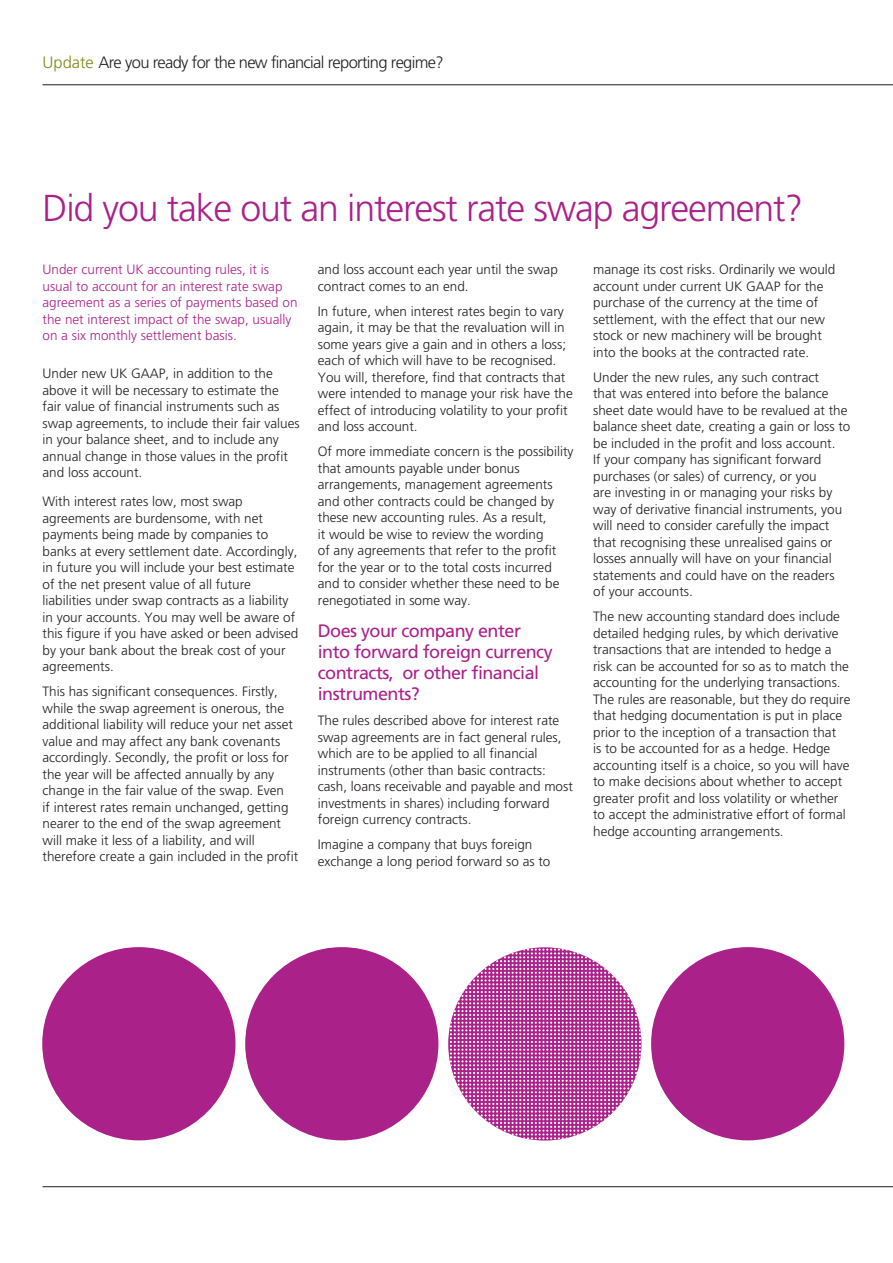
<style>
.page{position:relative;width:893px;height:1263px;background:#fff}
.page>*{position:absolute;margin:0;border:0;box-sizing:border-box;transform-origin:0 0}
.t1{font:300 37.5px "Frutiger";letter-spacing:-.03em;color:#aa218a}
.Body{font:18px/21px "Frutiger CE";letter-spacing:-.03em;color:#aa218a}
.t2{font:300 16.5px "Frutiger";letter-spacing:-.04em;color:#231f20}
.Body-2{font:300 13.5px/16.5px "Frutiger";color:#231f20}
.t3{font:300 13.5px/16.5px "Frutiger";color:#aa218a}
.s1{color:#7e8b1c}
</style>
<div class="page">
<hr style="left:43px;top:85px;width:850px;height:1px;background:#231f20">
<hr style="left:43px;top:1186px;width:850px;height:1px;background:#231f20">
<div style="left:651px;top:947px;width:193px;height:193px;background:#aa218a;border-radius:50%"></div>
<div style="left:245px;top:947px;width:193px;height:193px;background:#aa218a;border-radius:50%"></div>
<div style="left:42px;top:947px;width:193px;height:193px;background:#aa218a;border-radius:50%"></div>
<svg style="left:450px;top:948px;width:191px;height:191px"></svg>
<p class="t2" style="left:43px;top:53px;width:403px"><span class="s1">Update</span> Are you ready for the new financial reporting regime?</p>
<p class="t1" style="left:43px;top:187px;width:762px">Did you take out an interest rate swap agreement?</p>
<p class="t3" style="left:43px;top:261px;width:257px">Under current UK accounting rules, it is usual to account for an interest rate swap agreement as a series of payments based on the net interest impact of the swap, usually on a six monthly settlement basis.</p>
<p class="Body-2" style="left:43px;top:365px;width:259px">Under new UK GAAP, in addition to the above it will be necessary to estimate the fair value of financial instruments such as swap agreements, to include their fair values in your balance sheet, and to include any annual change in those values in the profit and loss account.</p>
<p class="Body-2" style="left:43px;top:493px;width:257px">With interest rates low, most swap agreements are burdensome, with net payments being made by companies to banks at every settlement date. Accordingly, in future you will include your best estimate of the net present value of all future liabilities under swap contracts as a liability in your accounts. You may well be aware of this figure if you have asked or been advised by your bank about the break cost of your agreements.</p>
<p class="Body-2" style="left:43px;top:683px;width:257px">This has significant consequences. Firstly, while the swap agreement is onerous, the additional liability will reduce your net asset value and may affect any bank covenants accordingly. Secondly, the profit or loss for the year will be affected annually by any change in the fair value of the swap. Even<br>if interest rates remain unchanged, getting nearer to the end of the swap agreement will make it less of a liability, and will therefore create a gain included in the profit</p>
<p class="Body-2" style="left:318px;top:261px;width:242px">and loss account each year until the swap contract comes to an end.</p>
<p class="Body-2" style="left:318px;top:303px;width:257px">In future, when interest rates begin to vary again, it may be that the revaluation will in some years give a gain and in others a loss; each of which will have to be recognised.<br>You will, therefore, find that contracts that were intended to manage your risk have the effect of introducing volatility to your profit and loss account.</p>
<p class="Body-2" style="left:318px;top:443px;width:257px">Of more immediate concern is the possibility that amounts payable under bonus arrangements, management agreements and other contracts could be changed by these new accounting rules. As a result,<br>it would be wise to review the wording<br>of any agreements that refer to the profit for the year or to the total costs incurred and to consider whether these need to be renegotiated in some way.</p>
<p class="Body" style="left:318px;top:620px;width:236px">Does your company enter into forward foreign currency contracts, or other financial instruments?</p>
<p class="Body-2" style="left:318px;top:712px;width:257px">The rules described above for interest rate swap agreements are in fact general rules, which are to be applied to all financial instruments (other than basic contracts: cash, loans receivable and payable and most investments in shares) including forward foreign currency contracts.</p>
<p class="Body-2" style="left:318px;top:836px;width:234px">Imagine a company that buys foreign exchange a long period forward so as to</p>
<p class="Body-2" style="left:593px;top:261px;width:244px">manage its cost risks. Ordinarily we would account under current UK GAAP for the purchase of the currency at the time of settlement, with the effect that our new stock or new machinery will be brought into the books at the contracted rate.</p>
<p class="Body-2" style="left:593px;top:369px;width:259px">Under the new rules, any such contract<br>that was entered into before the balance sheet date would have to be revalued at the balance sheet date, creating a gain or loss to be included in the profit and loss account.<br>If your company has significant forward purchases (or sales) of currency, or you<br>are investing in or managing your risks by way of derivative financial instruments, you will need to consider carefully the impact that recognising these unrealised gains or losses annually will have on your financial statements and could have on the readers<br>of your accounts.</p>
<p class="Body-2" style="left:593px;top:608px;width:259px">The new accounting standard does include detailed hedging rules, by which derivative transactions that are intended to hedge a risk can be accounted for so as to match the accounting for the underlying transactions.<br>The rules are reasonable, but they do require that hedging documentation is put in place prior to the inception of a transaction that<br>is to be accounted for as a hedge. Hedge accounting itself is a choice, so you will have to make decisions about whether to accept greater profit and loss volatility or whether to accept the administrative effort of formal hedge accounting arrangements.</p>
</div>
